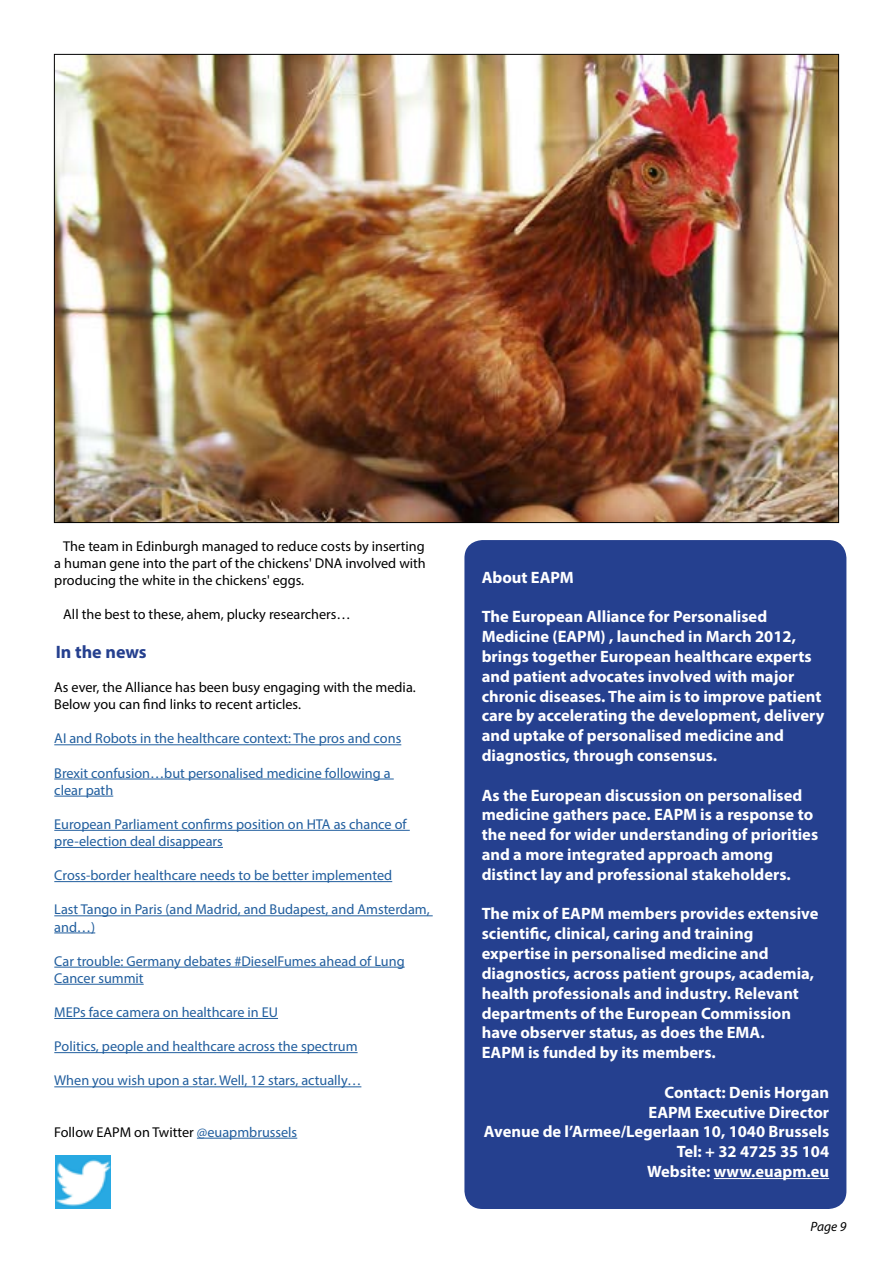
<style>
.page{position:relative;width:893px;height:1263px;background:#fff}
.page>*{position:absolute;margin:0;border:0;box-sizing:border-box;transform-origin:0 0}
.t1{font:700 18px "Myriad Pro";color:#25408f}
.t2{font:700 16.5px/19.8px "Myriad Pro";color:#fff}
.t3{font:14.25px/17.1px "Myriad Pro";color:#215e9e}
.t4{font:14.25px/17.1px "Myriad Pro";color:#000;text-align:justify}
.t5{font:italic 13.5px "Myriad Pro";color:#000}
.s1{color:#215e9e}
</style>
<div class="page">
<hr style="left:54px;top:744px;width:347px;height:1px;background:#215e9e">
<hr style="left:54px;top:779px;width:340px;height:1px;background:#215e9e">
<hr style="left:54px;top:796px;width:59px;height:1px;background:#215e9e">
<hr style="left:54px;top:830px;width:356px;height:1px;background:#215e9e">
<hr style="left:54px;top:847px;width:169px;height:1px;background:#215e9e">
<hr style="left:54px;top:881px;width:338px;height:1px;background:#215e9e">
<hr style="left:54px;top:915px;width:379px;height:1px;background:#215e9e">
<hr style="left:54px;top:932px;width:41px;height:1px;background:#215e9e">
<hr style="left:54px;top:967px;width:351px;height:1px;background:#215e9e">
<hr style="left:54px;top:984px;width:90px;height:1px;background:#215e9e">
<hr style="left:54px;top:1018px;width:224px;height:1px;background:#215e9e">
<hr style="left:54px;top:1052px;width:304px;height:1px;background:#215e9e">
<hr style="left:54px;top:1086px;width:307px;height:1px;background:#215e9e">
<hr style="left:197px;top:1138px;width:100px;height:1px;background:#215e9e">
<img style="left:56px;top:56px;width:781px;height:465px">
<div style="left:464px;top:540px;width:382px;height:669px;background:#25408f;border-radius:18px"></div>
<hr style="left:714px;top:1178px;width:115px;height:1px;background:#fff">
<img style="left:56px;top:1156px;width:55px;height:53px">
<p class="t4" style="left:54px;top:537px;width:373px;text-indent:9px">The team in Edinburgh managed to reduce costs by inserting a human gene into the part of the chickens' DNA involved with producing the white in the chickens' eggs.</p>
<p class="t4" style="left:63px;top:606px;width:289px">All the best to these, ahem, plucky researchers…</p>
<p class="t1" style="left:56px;top:640px;width:92px">In the news</p>
<p class="t4" style="left:54px;top:678px;width:363px">As ever, the Alliance has been busy engaging with the media.<br>Below you can find links to recent articles.</p>
<p class="t3" style="left:54px;top:730px;width:348px">AI and Robots in the healthcare context: The pros and cons</p>
<p class="t3" style="left:54px;top:764px;width:338px">Brexit confusion…but personalised medicine following a clear path</p>
<p class="t3" style="left:54px;top:815px;width:354px">European Parliament confirms position on HTA as chance of pre-election deal disappears</p>
<p class="t3" style="left:54px;top:867px;width:339px">Cross-border healthcare needs to be better implemented</p>
<p class="t3" style="left:54px;top:901px;width:377px">Last Tango in Paris (and Madrid, and Budapest, and Amsterdam, and…)</p>
<p class="t3" style="left:54px;top:952px;width:352px">Car trouble: Germany debates #DieselFumes ahead of Lung<br>Cancer summit</p>
<p class="t3" style="left:54px;top:1003px;width:225px">MEPs face camera on healthcare in EU</p>
<p class="t3" style="left:54px;top:1038px;width:305px">Politics, people and healthcare across the spectrum</p>
<p class="t3" style="left:54px;top:1072px;width:309px">When you wish upon a star. Well, 12 stars, actually…</p>
<p class="t4" style="left:54px;top:1123px;width:244px">Follow EAPM on Twitter <span class="s1">@euapmbrussels</span></p>
<p class="t2" style="left:482px;top:567px;width:94px">About EAPM</p>
<p class="t2" style="left:482px;top:606px;width:344px">The European Alliance for Personalised Medicine (EAPM) , launched in March 2012, brings together European healthcare experts and patient advocates involved with major chronic diseases. The aim is to improve patient care by accelerating the development, delivery and uptake of personalised medicine and diagnostics, through consensus.</p>
<p class="t2" style="left:482px;top:785px;width:338px">As the European discussion on personalised medicine gathers pace. EAPM is a response to the need for wider understanding of priorities and a more integrated approach among distinct lay and professional stakeholders.</p>
<p class="t2" style="left:482px;top:903px;width:338px">The mix of EAPM members provides extensive scientific, clinical, caring and training expertise in personalised medicine and diagnostics, across patient groups, academia, health professionals and industry. Relevant departments of the European Commission have observer status, as does the EMA.<br>EAPM is funded by its members.</p>
<p class="t2" style="left:484px;top:1082px;width:347px;text-align:right">Contact: Denis Horgan<br>EAPM Executive Director<br>Avenue de l’Armee/Legerlaan 10, 1040 Brussels<br>Tel: + 32 4725 35 104<br>Website: www.euapm.eu</p>
<p class="t5" style="left:810px;top:1218px;width:37px">Page 9</p>
</div>
